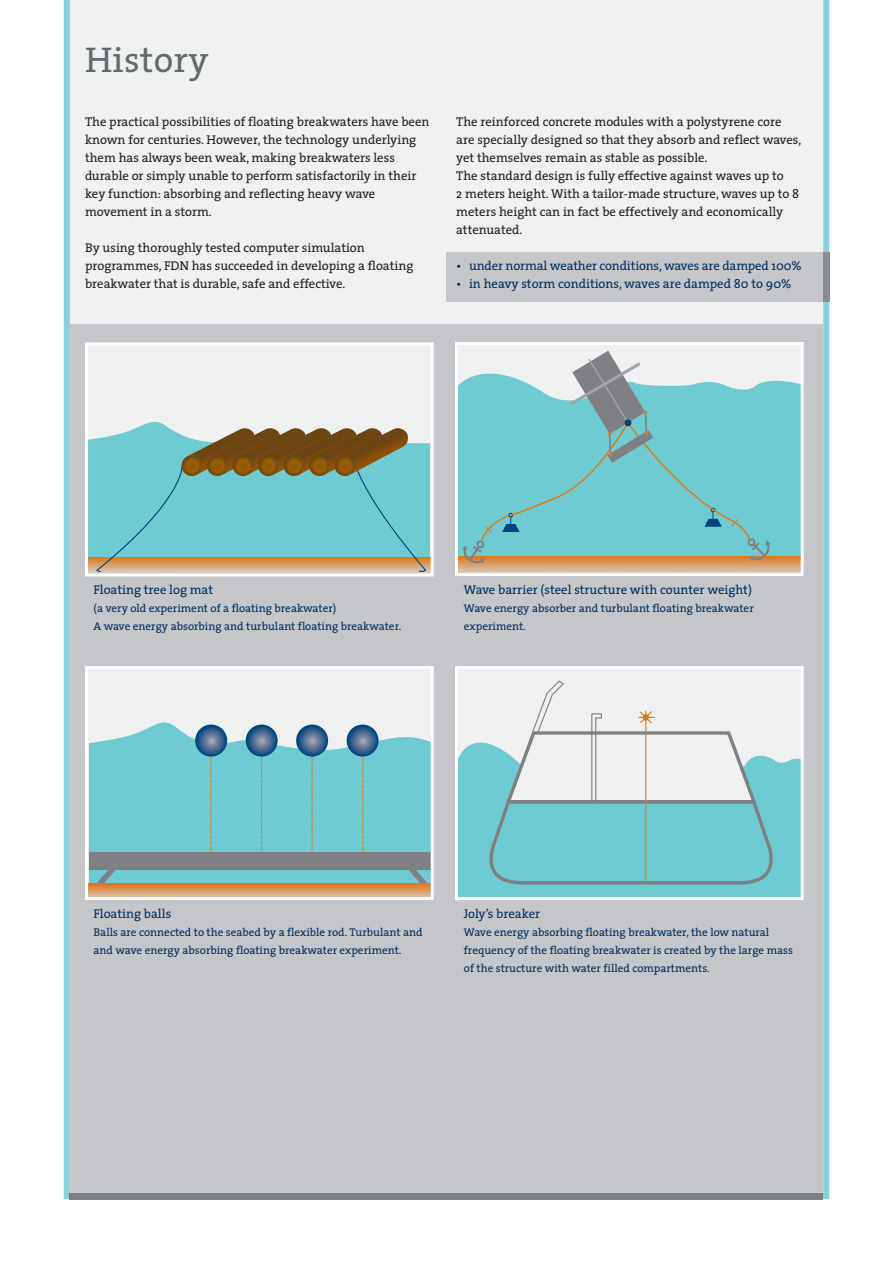
<style>
.page{position:relative;width:893px;height:1263px;background:#fff}
.page>*{position:absolute;margin:0;border:0;box-sizing:border-box;transform-origin:0 0}
.t1{font:36px "The Serif";letter-spacing:.01em;color:#64696d}
.t2{font:12.75px/18px "The Serif";color:#231f20}
.t3{font:12.75px "The Serif";color:#002e5e}
.t4{font:11.25px/18px "The Serif";color:#002e5e}
.s1{font-size:10.5px}
</style>
<div class="page">
<div style="left:64px;top:0;width:765px;height:1199px;background:#eff0f0"></div>
<div style="left:446px;top:252px;width:383px;height:50px;background:#c5c6c9"></div>
<div style="left:70px;top:324px;width:753px;height:869px;background:#c5c6c9"></div>
<div style="left:88px;top:669px;width:343px;height:228px;background:#eff0f0"></div>
<svg style="left:89px;top:722px;width:341px;height:162px;background:#7bccd2"></svg>
<div style="left:89px;top:852px;width:342px;height:17px;background:#7e8083"></div>
<svg style="left:211px;top:756px;width:1px;height:96px"></svg>
<svg style="left:261px;top:756px;width:1px;height:96px"></svg>
<svg style="left:312px;top:756px;width:1px;height:96px"></svg>
<svg style="left:362px;top:756px;width:1px;height:96px"></svg>
<svg style="left:246px;top:724px;width:32px;height:32px"></svg>
<svg style="left:296px;top:724px;width:32px;height:32px"></svg>
<svg style="left:347px;top:724px;width:32px;height:32px"></svg>
<svg style="left:195px;top:724px;width:32px;height:32px"></svg>
<svg style="left:96px;top:869px;width:20px;height:15px"></svg>
<svg style="left:408px;top:869px;width:20px;height:15px"></svg>
<svg style="left:89px;top:884px;width:341px;height:12px;background:#da985c"></svg>
<div style="left:85px;top:666px;width:349px;height:234px;border:3px solid #fff"></div>
<div style="left:458px;top:669px;width:343px;height:228px;background:#eff0f0"></div>
<div style="left:459px;top:743px;width:341px;height:153px;background:#6fcbd2"></div>
<svg style="left:476px;top:680px;width:310px;height:206px"></svg>
<div style="left:455px;top:666px;width:349px;height:234px;border:3px solid #fff"></div>
<div style="left:88px;top:345px;width:343px;height:228px;background:#eff0f0"></div>
<svg style="left:89px;top:422px;width:341px;height:135px"></svg>
<svg style="left:89px;top:557px;width:341px;height:15px"></svg>
<svg style="left:96px;top:428px;width:331px;height:144px;background:#7fb1a7"></svg>
<svg style="left:335px;top:455px;width:20px;height:21px"></svg>
<div style="left:85px;top:342px;width:349px;height:234px;border:3px solid #fff"></div>
<div style="left:458px;top:345px;width:343px;height:228px;background:#eff0f0"></div>
<div style="left:459px;top:380px;width:341px;height:176px;background:#6fcbd2"></div>
<svg style="left:459px;top:556px;width:341px;height:16px;background:#d7b08d"></svg>
<svg style="left:462px;top:351px;width:310px;height:215px;background:#87c7c9"></svg>
<div style="left:455px;top:342px;width:349px;height:234px;border:3px solid #fff"></div>
<div style="left:70px;top:1193px;width:753px;height:6px;background:#7c8084"></div>
<div style="left:823px;top:252px;width:6px;height:50px;background:#888c8f"></div>
<h1 class="t1" style="left:85px;top:48px;width:125px">History</h1>
<p class="t2" style="left:85px;top:114px;width:346px">The practical possibilities of floating breakwaters have been known for centuries. However, the technology underlying them has always been weak, making breakwaters less durable or simply unable to perform satisfactorily in their key function: absorbing and reflecting heavy wave movement in a storm.</p>
<p class="t2" style="left:85px;top:240px;width:330px">By using thoroughly tested computer simulation programmes, FDN has succeeded in developing a floating breakwater that is durable, safe and effective.</p>
<p class="t2" style="left:456px;top:114px;width:347px">The reinforced concrete modules with a polystyrene core are specially designed so that they absorb and reflect waves, yet themselves remain as stable as possible.<br>The standard design is fully effective against waves up to<br>2 meters height. With a tailor-made structure, waves up to 8 meters height can in fact be effectively and economically attenuated.</p>
<p class="t3" style="left:456px;top:261px;width:347px">• under normal weather conditions, waves are damped 100%</p>
<p class="t3" style="left:456px;top:279px;width:337px">• in heavy storm conditions, waves are damped 80 to 90%</p>
<p class="t3" style="left:94px;top:585px;width:121px">Floating tree log mat</p>
<p class="t4" style="left:94px;top:601px;width:309px">(a very old experiment of a floating breakwater)<br>A wave energy absorbing and turbulant floating breakwater.</p>
<p class="t3" style="left:464px;top:585px;width:290px">Wave barrier (steel structure with counter weight)</p>
<p class="t4" style="left:464px;top:601px;width:291px">Wave energy absorber and turbulant floating breakwater experiment.</p>
<p class="t3" style="left:94px;top:909px;width:79px">Floating balls</p>
<p class="t4" style="left:94px;top:925px;width:331px">Balls are connected to the seabed by a flexible rod. Turbulant and and wave energy absorbing floating breakwater experiment.</p>
<p class="t3" style="left:464px;top:909px;width:78px">Joly’s breaker</p>
<p class="t4" style="left:464px;top:925px;width:331px">Wave energy absorbing floating breakwater, the low natural frequency of the floating breakwater is created by the large mass of the structure with water filled compartments<span class="s1">.</span></p>
</div>
